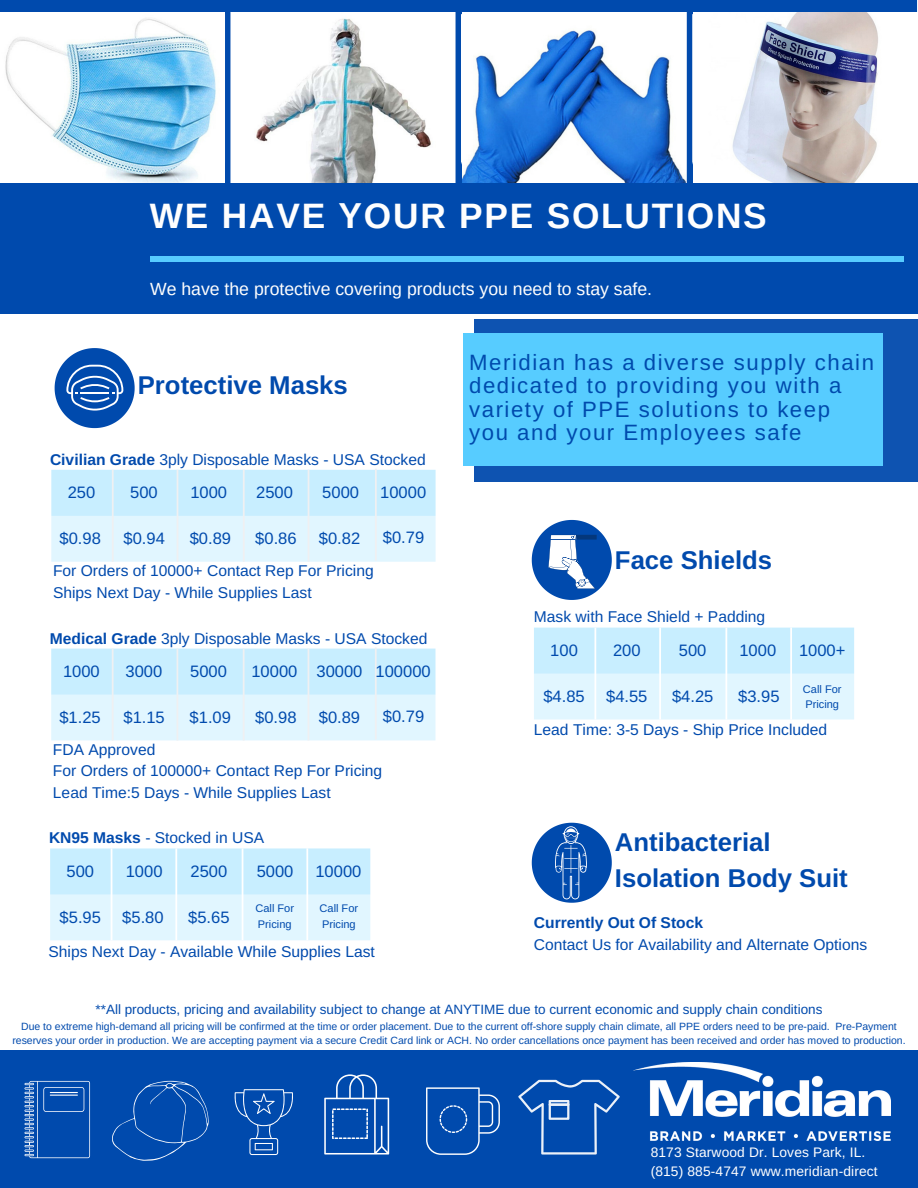
<style>
.page{position:relative;width:918px;height:1188px;background:#fff}
.page>*{position:absolute;margin:0;border:0;box-sizing:border-box;transform-origin:0 0}
.t1{font:700 35.25px "Arimo";letter-spacing:.05em;color:#fefefe}
.t2{font:700 25.65px/35.8px "Arimo";color:#004aad}
.t3{font:22.2px/23.5px "Arimo";letter-spacing:.07em;color:#004aad}
.t4{font:17.7px "Arimo";color:#fefefe}
.t5{font:16.5px "Arimo";color:#004aad}
.t6{font:15.6px/21.5px "Arimo";color:#004aad}
.t7{font:700 15.6px "Arimo";color:#004aad}
.t8{font:13.8px/18.8px "Arimo";letter-spacing:.01em;color:#fff}
.t9{font:13.5px "Arimo";color:#004aad}
.t10{font:10.95px/15.1px "Arimo";color:#004aad}
.t11{font:10.5px/14.4px "Arimo";color:#004aad;text-align:center}
.s1{font-weight:700}
</style>
<div class="page">
<div style="left:0;top:183px;width:918px;height:131px;background:#004aad"></div>
<div style="left:0;top:1050px;width:918px;height:138px;background:#004aad"></div>
<svg style="left:426px;top:1087px;width:74px;height:68px"></svg>
<svg style="left:324px;top:1074px;width:65px;height:81px"></svg>
<svg style="left:234px;top:1089px;width:59px;height:66px"></svg>
<svg style="left:24px;top:1080px;width:185px;height:81px"></svg>
<svg style="left:518px;top:1080px;width:102px;height:75px"></svg>
<img style="left:633px;top:1062px;width:258px;height:79px">
<div style="left:151px;top:256px;width:753px;height:5px;background:#57ccff"></div>
<img style="left:0;top:0;width:917px;height:192px">
<svg style="left:55px;top:348px;width:80px;height:80px"></svg>
<svg style="left:50px;top:848px;width:320px;height:92px;background:#d5f2ff"></svg>
<svg style="left:534px;top:628px;width:320px;height:92px;background:#d5f2ff"></svg>
<svg style="left:532px;top:823px;width:80px;height:80px"></svg>
<div style="left:474px;top:320px;width:444px;height:162px;background:#0e53b1"></div>
<div style="left:463px;top:334px;width:419px;height:132px;background:#57ccff"></div>
<svg style="left:532px;top:520px;width:80px;height:80px"></svg>
<svg style="left:51px;top:469px;width:385px;height:93px;background:#d5f2fe"></svg>
<svg style="left:51px;top:648px;width:385px;height:93px;background:#d5f2fe"></svg>
<h1 class="t1" style="left:150px;top:196px;width:618px">WE HAVE YOUR PPE SOLUTIONS</h1>
<p class="t4" style="left:150px;top:279px;width:504px">We have the protective covering products you need to stay safe.</p>
<h2 class="t2" style="left:138px;top:367px;width:212px">Protective Masks</h2>
<p class="t6" style="left:50px;top:449px;width:377px"><span class="s1">Civilian Grade</span> 3ply Disposable Masks - USA Stocked</p>
<p class="t5" style="left:68px;top:483px;width:29px">250</p>
<p class="t5" style="left:130px;top:483px;width:29px">500</p>
<p class="t5" style="left:190px;top:483px;width:38px">1000</p>
<p class="t5" style="left:256px;top:483px;width:38px">2500</p>
<p class="t5" style="left:322px;top:483px;width:38px">5000</p>
<p class="t5" style="left:60px;top:529px;width:43px">$0.98</p>
<p class="t5" style="left:124px;top:529px;width:43px">$0.94</p>
<p class="t5" style="left:190px;top:529px;width:43px">$0.89</p>
<p class="t5" style="left:255px;top:529px;width:43px">$0.86</p>
<p class="t5" style="left:319px;top:529px;width:43px">$0.82</p>
<p class="t6" style="left:53px;top:560px;width:322px">For Orders of 10000+ Contact Rep For Pricing<br>Ships Next Day - While Supplies Last</p>
<p class="t5" style="left:380px;top:483px;width:47px">10000</p>
<p class="t5" style="left:383px;top:528px;width:43px">$0.79</p>
<p class="t6" style="left:50px;top:628px;width:379px"><span class="s1">Medical Grade</span> 3ply Disposable Masks - USA Stocked</p>
<p class="t5" style="left:63px;top:662px;width:38px">1000</p>
<p class="t5" style="left:126px;top:662px;width:38px">3000</p>
<p class="t5" style="left:190px;top:662px;width:38px">5000</p>
<p class="t5" style="left:251px;top:662px;width:113px">10000 30000</p>
<p class="t5" style="left:59px;top:708px;width:43px">$1.25</p>
<p class="t5" style="left:123px;top:708px;width:43px">$1.15</p>
<p class="t5" style="left:190px;top:708px;width:43px">$1.09</p>
<p class="t5" style="left:255px;top:708px;width:43px">$0.98</p>
<p class="t5" style="left:319px;top:708px;width:43px">$0.89</p>
<p class="t5" style="left:376px;top:662px;width:57px">100000</p>
<p class="t5" style="left:383px;top:707px;width:43px">$0.79</p>
<p class="t6" style="left:53px;top:739px;width:331px">FDA Approved<br>For Orders of 100000+ Contact Rep For Pricing<br>Lead Time:5 Days - While Supplies Last</p>
<p class="t6" style="left:49px;top:827px;width:217px"><span class="s1">KN95 Masks</span> - Stocked in USA</p>
<p class="t5" style="left:67px;top:862px;width:29px">500</p>
<p class="t5" style="left:126px;top:862px;width:38px">1000</p>
<p class="t5" style="left:191px;top:862px;width:38px">2500</p>
<p class="t5" style="left:257px;top:862px;width:38px">5000</p>
<p class="t5" style="left:60px;top:908px;width:43px">$5.95</p>
<p class="t5" style="left:122px;top:908px;width:43px">$5.80</p>
<p class="t5" style="left:188px;top:908px;width:43px">$5.65</p>
<p class="t5" style="left:315px;top:862px;width:47px">10000</p>
<p class="t10" style="left:256px;top:901px;width:40px">Call For<br>Pricing</p>
<p class="t10" style="left:320px;top:901px;width:40px">Call For<br>Pricing</p>
<p class="t6" style="left:49px;top:941px;width:328px">Ships Next Day - Available While Supplies Last</p>
<h3 class="t3" style="left:469px;top:350px;width:406px">Meridian has a diverse supply chain dedicated to providing you with a variety of PPE solutions to keep you and your Employees safe</h3>
<h2 class="t2" style="left:615px;top:542px;width:159px">Face Shields</h2>
<p class="t6" style="left:534px;top:606px;width:233px">Mask with Face Shield + Padding</p>
<p class="t5" style="left:550px;top:641px;width:29px">100</p>
<p class="t5" style="left:613px;top:641px;width:29px">200</p>
<p class="t5" style="left:679px;top:641px;width:29px">500</p>
<p class="t5" style="left:739px;top:641px;width:38px">1000</p>
<p class="t5" style="left:543px;top:687px;width:43px">$4.85</p>
<p class="t5" style="left:606px;top:687px;width:43px">$4.55</p>
<p class="t5" style="left:672px;top:687px;width:43px">$4.25</p>
<p class="t5" style="left:799px;top:641px;width:48px">1000+</p>
<p class="t10" style="left:803px;top:681px;width:40px">Call For<br>Pricing</p>
<p class="t5" style="left:738px;top:687px;width:43px">$3.95</p>
<p class="t6" style="left:534px;top:719px;width:295px">Lead Time: 3-5 Days - Ship Price Included</p>
<h2 class="t2" style="left:615px;top:825px;width:234px">Antibacterial<br>Isolation Body Suit</h2>
<p class="t7" style="left:534px;top:914px;width:171px">Currently Out Of Stock</p>
<p class="t6" style="left:534px;top:934px;width:335px">Contact Us for Availability and Alternate Options</p>
<p class="t9" style="left:96px;top:1002px;width:728px">**All products, pricing and availability subject to change at ANYTIME due to current economic and supply chain conditions</p>
<p class="t11" style="left:12px;top:1019px;width:895px">Due to extreme high-demand all pricing will be confirmed at the time or order placement. Due to the current off-shore supply chain climate, all PPE orders need to be pre-paid. Pre-Payment reserves your order in production. We are accepting payment via a secure Credit Card link or ACH. No order cancellations once payment has been received and order has moved to production.</p>
<p class="t8" style="left:651px;top:1143px;width:229px">8173 Starwood Dr. Loves Park, IL. (815) 885-4747 www.meridian-direct</p>
</div>
